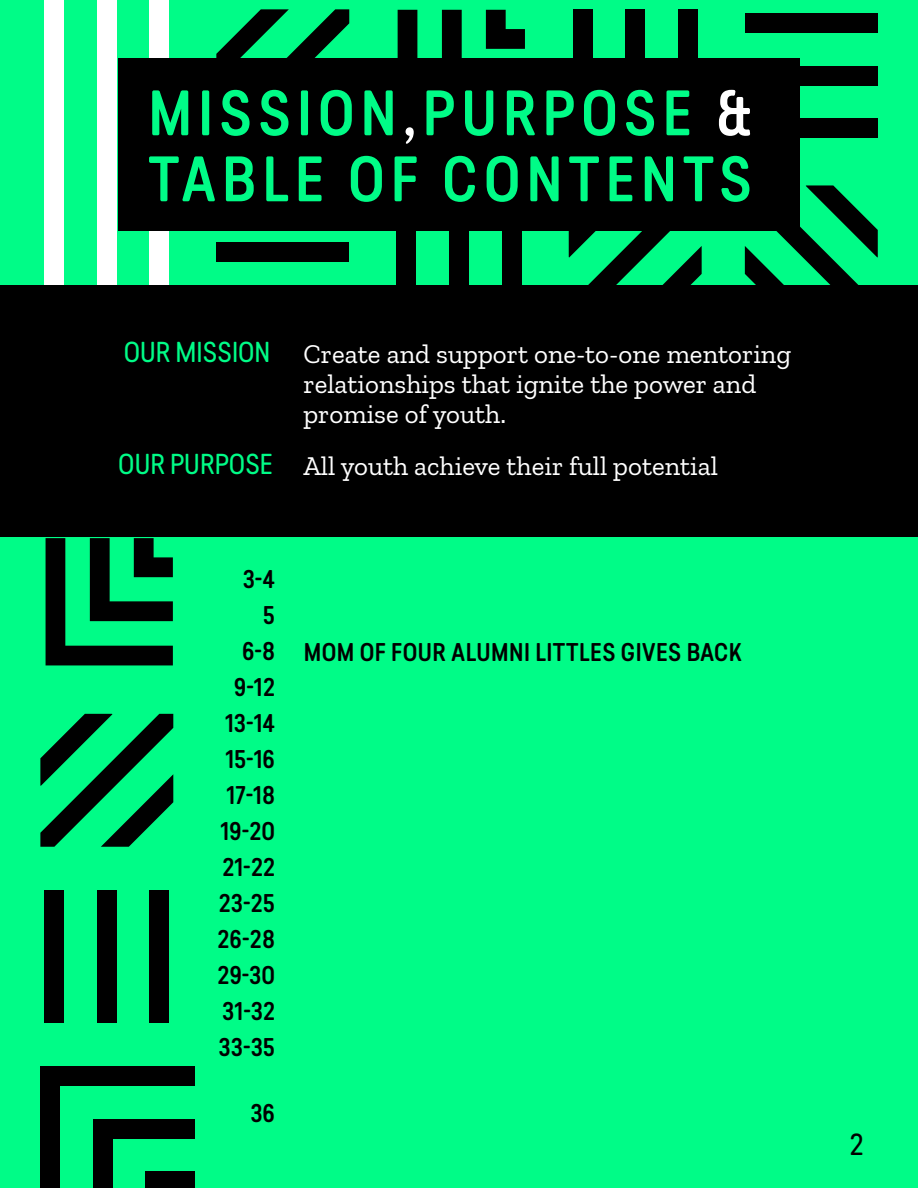
<style>
.page{position:relative;width:918px;height:1188px;background:#00fc87}
.page>*{position:absolute;margin:0;border:0;box-sizing:border-box;transform-origin:0 0}
.t1{font:500 60px/66px "Predige Rounded";letter-spacing:.1em;color:#00fc87}
.t2{font:28.5px "Predige Rounded";color:#000}
.t3{font:27px/30px "Zilla Slab";color:#fff}
.t4{font:27px "Predige Rounded";color:#00fc87}
.t5{font:500 24px/36px "Predige Rounded";color:#000;text-align:right}
.t6{font:500 24px "Predige Rounded";letter-spacing:.02em;color:#000}
.s1{color:#fff}
.s2{font-family:"Predige Rounded";color:#00fc87}
</style>
<div class="page">
<div style="left:150px;top:890px;width:19px;height:132px;background:#000"></div>
<div style="left:97px;top:890px;width:20px;height:132px;background:#000"></div>
<div style="left:44px;top:890px;width:20px;height:132px;background:#000"></div>
<svg style="left:40px;top:714px;width:133px;height:133px"></svg>
<svg style="left:745px;top:185px;width:133px;height:100px"></svg>
<svg style="left:46px;top:538px;width:127px;height:127px"></svg>
<div style="left:40px;top:1066px;width:20px;height:122px;background:#000"></div>
<div style="left:93px;top:1119px;width:20px;height:69px;background:#000"></div>
<div style="left:146px;top:1171px;width:199px;height:17px;background:#000"></div>
<div style="left:93px;top:1119px;width:252px;height:19px;background:#000"></div>
<div style="left:40px;top:1066px;width:305px;height:20px;background:#000"></div>
<div style="left:502px;top:186px;width:19px;height:199px;background:#000"></div>
<div style="left:449px;top:186px;width:20px;height:252px;background:#000"></div>
<div style="left:396px;top:186px;width:20px;height:305px;background:#000"></div>
<div style="left:44px;top:0;width:20px;height:494px;background:#fff"></div>
<div style="left:97px;top:0;width:20px;height:494px;background:#fff"></div>
<div style="left:149px;top:0;width:20px;height:494px;background:#fff"></div>
<div style="left:745px;top:13px;width:132px;height:20px;background:#000"></div>
<div style="left:745px;top:66px;width:132px;height:20px;background:#000"></div>
<div style="left:745px;top:119px;width:132px;height:19px;background:#000"></div>
<div style="left:573px;top:10px;width:19px;height:132px;background:#000"></div>
<div style="left:625px;top:10px;width:20px;height:132px;background:#000"></div>
<div style="left:678px;top:10px;width:20px;height:132px;background:#000"></div>
<div style="left:217px;top:242px;width:132px;height:20px;background:#000"></div>
<svg style="left:398px;top:10px;width:127px;height:48px"></svg>
<svg style="left:569px;top:231px;width:133px;height:54px"></svg>
<svg style="left:216px;top:9px;width:133px;height:49px"></svg>
<div style="left:118px;top:58px;width:682px;height:173px;background:#000"></div>
<div style="left:196px;top:285px;width:722px;height:903px;background:#00fc87"></div>
<div style="left:0;top:285px;width:918px;height:252px;background:#000"></div>
<h1 class="t1" style="left:148px;top:80px;width:605px">MISSION<span class="s1">,</span>PURPOSE <span class="s1">&amp;<br></span>TABLE OF CONTENTS</h1>
<p class="t3" style="left:303px;top:339px;width:489px;text-indent:-179px"><span class="s2">OUR MISSION</span> Create and support one-to-one mentoring relationships that ignite the power and promise of youth.</p>
<p class="t3" style="left:303px;top:451px;width:416px">All youth achieve their full potential</p>
<p class="t4" style="left:118px;top:445px;width:156px">OUR PURPOSE</p>
<p class="t5" style="left:217px;top:561px;width:59px">3-4<br>5<br>6-8<br>9-12<br>13-14<br>15-16<br>17-18<br>19-20<br>21-22<br>23-25<br>26-28<br>29-30<br>31-32<br>33-35</p>
<p class="t5" style="left:250px;top:1095px;width:26px">36</p>
<p class="t6" style="left:304px;top:636px;width:440px">MOM OF FOUR ALUMNI LITTLES GIVES BACK</p>
<p class="t2" style="left:849px;top:1126px;width:16px">2</p>
</div>
